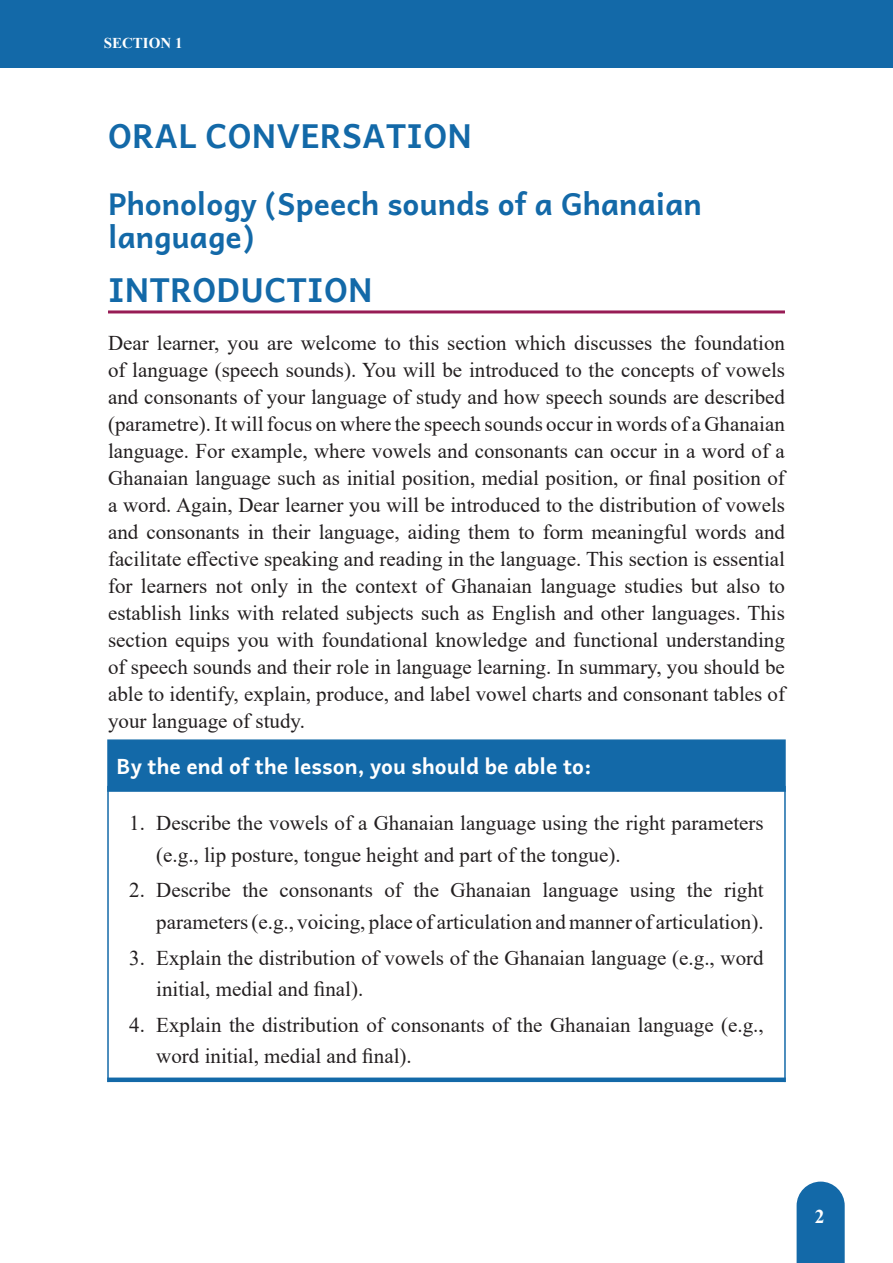
<style>
.page{position:relative;width:893px;height:1263px;background:#fff}
.page>*{position:absolute;margin:0;border:0;box-sizing:border-box;transform-origin:0 0}
.Heading_1{font:700 33px "Andika";color:#1369a8}
.Introduction{font:700 33px "Andika";color:#1369a8}
.Heading_2{font:700 30px/33px "Andika";color:#1369a8}
.Body{font:21px/27px "Times New Roman";color:#231f20;text-align:justify}
.LI_BODY{font:21px/31.5px "Times New Roman";color:#231f20}
.LEARNING_INDICATORS{font:700 21px "Andika";color:#fff}
.t1{font:700 19.5px "Times New Roman";color:#fff}
.t2{font:700 15px "Times New Roman";color:#fff}
</style>
<div class="page">
<div style="left:0;top:0;width:893px;height:68px;background:#1369a8"></div>
<svg style="left:797px;top:1181px;width:48px;height:82px;background:#2474ae"></svg>
<hr style="left:108px;top:310px;width:677px;height:3px;background:#971c55">
<div style="left:107px;top:739px;width:679px;height:53px;background:#1369a8;border:2px solid #1369a8"></div>
<div style="left:107px;top:786px;width:679px;height:297px;border:2px solid #1369a8"></div>
<div style="left:107px;top:1077px;width:679px;height:5px;background:#1369a8"></div>
<p class="t2" style="left:104px;top:32px;width:80px">SECTION 1</p>
<p class="Heading_1" style="left:108px;top:118px;width:366px">ORAL CONVERSATION</p>
<p class="Heading_2" style="left:108px;top:188px;width:595px">Phonology (Speech sounds of a Ghanaian language)</p>
<p class="Introduction" style="left:108px;top:271px;width:267px">INTRODUCTION</p>
<p class="Body" style="left:108px;top:329px;width:678px">Dear learner, you are welcome to this section which discusses the foundation of language (speech sounds). You will be introduced to the concepts of vowels and consonants of your language of study and how speech sounds are described (parametre). It will focus on where the speech sounds occur in words of a Ghanaian language. For example, where vowels and consonants can occur in a word of a Ghanaian language such as initial position, medial position, or final position of a word. Again, Dear learner you will be introduced to the distribution of vowels and consonants in their language, aiding them to form meaningful words and facilitate effective speaking and reading in the language. This section is essential for learners not only in the context of Ghanaian language studies but also to establish links with related subjects such as English and other languages. This section equips you with foundational knowledge and functional understanding of speech sounds and their role in language learning. In summary, you should be able to identify, explain, produce, and label vowel charts and consonant tables of your language of study.</p>
<p class="LEARNING_INDICATORS" style="left:117px;top:755px;width:476px">By the end of the lesson, you should be able to:</p>
<p class="LI_BODY" style="left:156px;top:807px;width:609px;text-indent:-27px">1. Describe the vowels of a Ghanaian language using the right parameters (e.g., lip posture, tongue height and part of the tongue).</p>
<p class="LI_BODY" style="left:129px;top:874px;width:636px;text-align:right">2. Describe the consonants of the Ghanaian language using the right parameters (e.g., voicing, place of articulation and manner of articulation).</p>
<p class="LI_BODY" style="left:156px;top:941px;width:609px;text-indent:-27px">3. Explain the distribution of vowels of the Ghanaian language (e.g., word initial, medial and final).</p>
<p class="LI_BODY" style="left:156px;top:1008px;width:609px;text-indent:-27px">4. Explain the distribution of consonants of the Ghanaian language (e.g., word initial, medial and final).</p>
<p class="t1" style="left:815px;top:1202px;width:11px">2</p>
</div>
